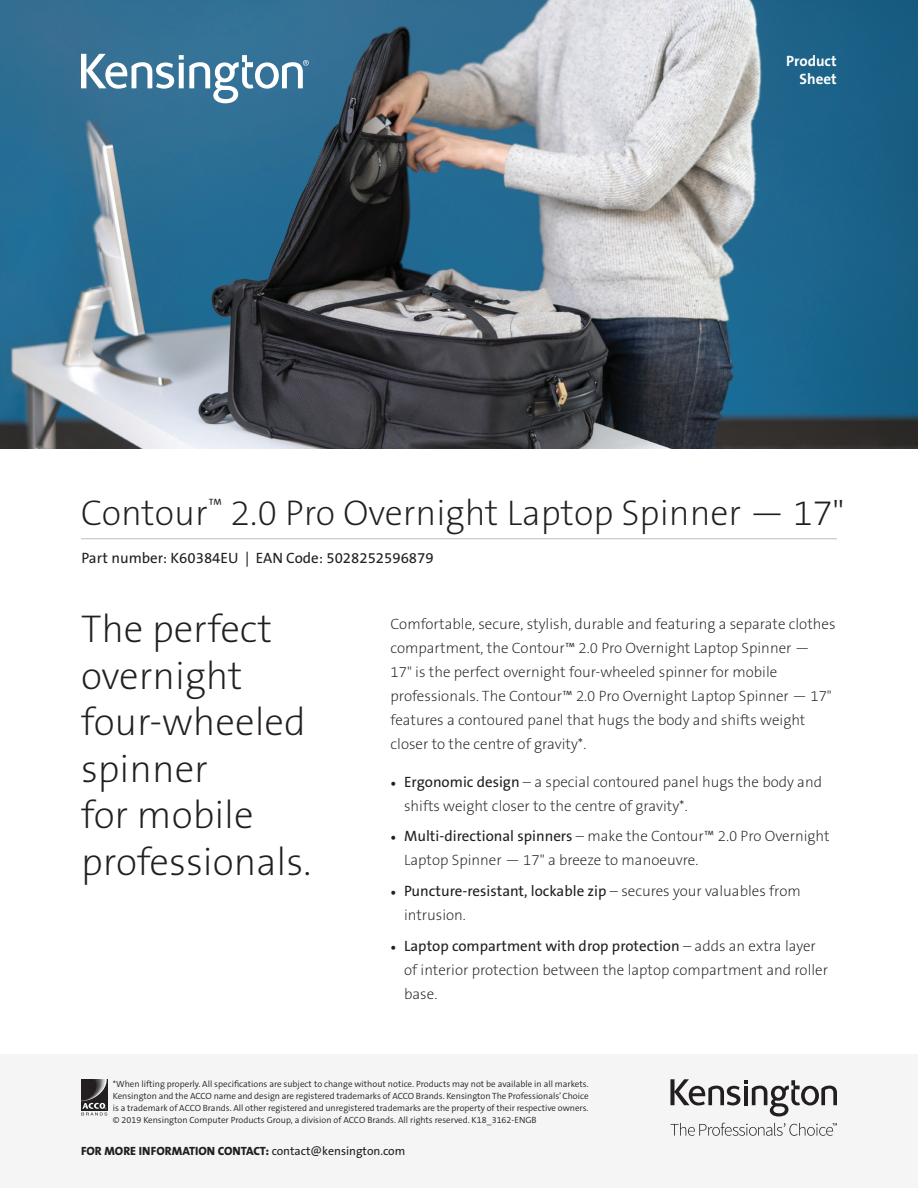
<style>
.page{position:relative;width:918px;height:1188px;background:#fff}
.page>*{position:absolute;margin:0;border:0;box-sizing:border-box;transform-origin:0 0}
.Body{font:39px/46.5px "The Sans KENSINGTON2 XL";color:#231f20}
.Main_Header{font:36px "The Sans KENSINGTON2 XL";color:#231f20}
.t1{font:15px/24px "The Sans KENSINGTON2 XL";color:#231f20}
.Part_No__UPC{font:15px "The Sans KENSINGTON5 Rg";color:#231f20}
.Part_No__UPC-2{font:15px "The Sans KENSINGTON7 Bd";color:#fff}
.t2{font:12px "The Sans KENSINGTON8 XB";color:#231f20}
.t3{font:9px/12px "The Sans KENSINGTON4 SL";color:#231f20;text-align:justify}
.s1{font-family:"Minion Pro"}
.s2{font-family:"The Sans KENSINGTON5 Rg"}
</style>
<div class="page">
<img style="left:0;top:0;width:918px;height:449px">
<div style="left:0;top:1054px;width:918px;height:134px;background:#f5f5f6"></div>
<hr style="left:81px;top:538px;width:756px;height:1px;background:#bcbdc0">
<img style="left:81px;top:1079px;width:27px;height:32px">
<svg style="left:81px;top:1103px;width:26px;height:13px"></svg>
<svg style="left:670px;top:1079px;width:167px;height:37px"></svg>
<svg style="left:670px;top:1123px;width:167px;height:13px"></svg>
<svg style="left:81px;top:54px;width:228px;height:49px"></svg>
<p class="Part_No__UPC-2" style="left:786px;top:53px;width:52px">Product</p>
<p class="Part_No__UPC-2" style="left:800px;top:71px;width:39px">Sheet</p>
<p class="Main_Header" style="left:81px;top:493px;width:765px">Contour<sup>™</sup> 2.0 Pro Overnight Laptop Spinner — 17"</p>
<p class="Part_No__UPC" style="left:82px;top:550px;width:354px">Part number: K60384EU | EAN Code: 5028252596879</p>
<p class="Body" style="left:81px;top:607px;width:232px">The perfect overnight four-wheeled spinner<br>for mobile professionals.</p>
<p class="t1" style="left:391px;top:613px;width:446px">Comfortable, secure, stylish, durable and featuring a separate clothes compartment, the Contour™ 2.0 Pro Overnight Laptop Spinner —<br>17" is the perfect overnight four-wheeled spinner for mobile professionals. The Contour™ 2.0 Pro Overnight Laptop Spinner — 17" features a contoured panel that hugs the body and shifts weight closer to the centre of gravity*.</p>
<p class="t1" style="left:404px;top:770px;width:419px;text-indent:-14px"><span class="s1">•</span> <span class="s2">Ergonomic design</span> – a special contoured panel hugs the body and shifts weight closer to the centre of gravity*.</p>
<p class="t1" style="left:404px;top:825px;width:427px;text-indent:-14px"><span class="s1">•</span> <span class="s2">Multi-directional spinners</span> – make the Contour™ 2.0 Pro Overnight<br>Laptop Spinner — 17" a breeze to manoeuvre.</p>
<p class="t1" style="left:404px;top:880px;width:398px;text-indent:-14px"><span class="s1">•</span> <span class="s2">Puncture-resistant, lockable zip</span> – secures your valuables from intrusion.</p>
<p class="t1" style="left:404px;top:934px;width:425px;text-indent:-14px"><span class="s1">•</span> <span class="s2">Laptop compartment with drop protection</span> – adds an extra layer of interior protection between the laptop compartment and roller base.</p>
<p class="t3" style="left:113px;top:1079px;width:477px">*When lifting properly. All specifications are subject to change without notice. Products may not be available in all markets.<br>Kensington and the ACCO name and design are registered trademarks of ACCO Brands. Kensington The Professionals’ Choice is a trademark of ACCO Brands. All other registered and unregistered trademarks are the property of their respective owners. © 2019 Kensington Computer Products Group, a division of ACCO Brands. All rights reserved. K18_3162-ENGB</p>
<p class="t2" style="left:81px;top:1145px;width:326px">FOR MORE INFORMATION CONTACT: <span class="s2">contact@kensington.com</span></p>
</div>
